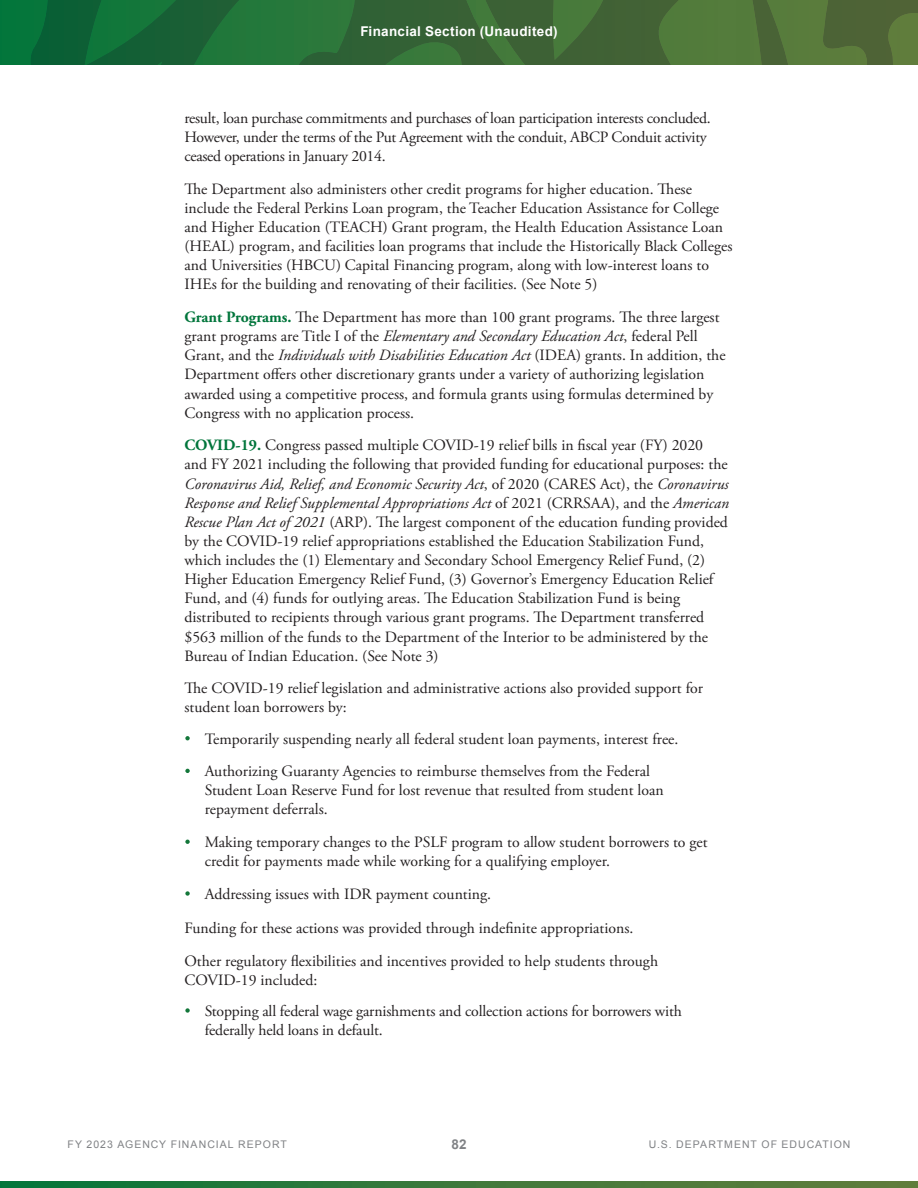
<style>
.page{position:relative;width:918px;height:1188px;background:#fff}
.page>*{position:absolute;margin:0;border:0;box-sizing:border-box;transform-origin:0 0}
.t1{font:15.75px/19px "Adobe Garamond Pro";color:#231f20}
.t2{font:15.75px/19px "Adobe Garamond Pro";letter-spacing:-.02em;color:#231f20}
.t3{font:700 13.5px "Arial";letter-spacing:.02em;color:#fff}
.t4{font:700 13.5px "Arial";color:#808285}
.t5{font:10.5px "Arial";letter-spacing:.095em;color:#808285}
.s1{font-weight:700;color:#01753b}
.s2{font-style:italic}
.s3{color:#fff}
</style>
<div class="page">
<svg style="left:0;top:1181px;width:918px;height:7px;background:#38793b"></svg>
<svg style="left:0;top:0;width:918px;height:65px;background:#346c38"></svg>
<p class="t3" style="left:360px;top:23px;width:199px">Financial Section (Unaudited)</p>
<p class="t2" style="left:184px;top:109px;width:528px">result, loan purchase commitments and purchases of loan participation interests concluded.<br>However, under the terms of the Put Agreement with the conduit, ABCP Conduit activity ceased operations in January 2014.</p>
<p class="t1" style="left:184px;top:180px;width:549px">The Department also administers other credit programs for higher education. These include the Federal Perkins Loan program, the Teacher Education Assistance for College and Higher Education (TEACH) Grant program, the Health Education Assistance Loan (HEAL) program, and facilities loan programs that include the Historically Black Colleges and Universities (HBCU) Capital Financing program, along with low-interest loans to IHEs for the building and renovating of their facilities. (See Note 5)</p>
<p class="t1" style="left:184px;top:308px;width:543px"><span class="s1">Grant Programs.</span> The Department has more than 100 grant programs. The three largest grant programs are Title I of the <span class="s2">Elementary and Secondary Education Act</span>, federal Pell Grant, and the <span class="s2">Individuals with Disabilities Education Act</span> (IDEA) grants. In addition, the Department offers other discretionary grants under a variety of authorizing legislation awarded using a competitive process, and formula grants using formulas determined by Congress with no application process.</p>
<p class="t1" style="left:184px;top:436px;width:546px"><span class="s1">COVID-19.</span> Congress passed multiple COVID-19 relief bills in fiscal year (FY) 2020 and FY 2021 including the following that provided funding for educational purposes: the <span class="s2">Coronavirus Aid, Relief, and Economic Security Act</span>, of 2020 (CARES Act), the <span class="s2">Coronavirus Response and Relief Supplemental Appropriations Act</span> of 2021 (CRRSAA), and the <span class="s2">American Rescue Plan Act of 2021</span> (ARP). The largest component of the education funding provided by the COVID-19 relief appropriations established the Education Stabilization Fund, which includes the (1) Elementary and Secondary School Emergency Relief Fund, (2)<br>Higher Education Emergency Relief Fund, (3) Governor’s Emergency Education Relief Fund, and (4) funds for outlying areas. The Education Stabilization Fund is being distributed to recipients through various grant programs. The Department transferred $563 million of the funds to the Department of the Interior to be administered by the Bureau of Indian Education. (See Note 3)</p>
<p class="t1" style="left:184px;top:679px;width:520px">The COVID-19 relief legislation and administrative actions also provided support for student loan borrowers by:</p>
<p class="t1" style="left:184px;top:730px;width:495px"><span class="s3">•</span> Temporarily suspending nearly all federal student loan payments, interest free.</p>
<p class="t1" style="left:205px;top:762px;width:460px;text-indent:-20px"><span class="s3">•</span> Authorizing Guaranty Agencies to reimburse themselves from the Federal<br>Student Loan Reserve Fund for lost revenue that resulted from student loan repayment deferrals.</p>
<p class="t1" style="left:205px;top:833px;width:504px;text-indent:-20px"><span class="s3">•</span> Making temporary changes to the PSLF program to allow student borrowers to get credit for payments made while working for a qualifying employer.</p>
<p class="t1" style="left:184px;top:885px;width:308px"><span class="s3">•</span> Addressing issues with IDR payment counting.</p>
<p class="t1" style="left:184px;top:919px;width:450px">Funding for these actions was provided through indefinite appropriations.</p>
<p class="t1" style="left:184px;top:952px;width:475px">Other regulatory flexibilities and incentives provided to help students through<br>COVID-19 included:</p>
<p class="t1" style="left:205px;top:1002px;width:479px;text-indent:-20px"><span class="s3">•</span> Stopping all federal wage garnishments and collection actions for borrowers with federally held loans in default.</p>
<p class="t5" style="left:68px;top:1137px;width:221px">FY 2023 AGENCY FINANCIAL REPORT</p>
<p class="t4" style="left:451px;top:1135px;width:17px">82</p>
<p class="t5" style="left:649px;top:1137px;width:203px">U.S. DEPARTMENT OF EDUCATION</p>
</div>
